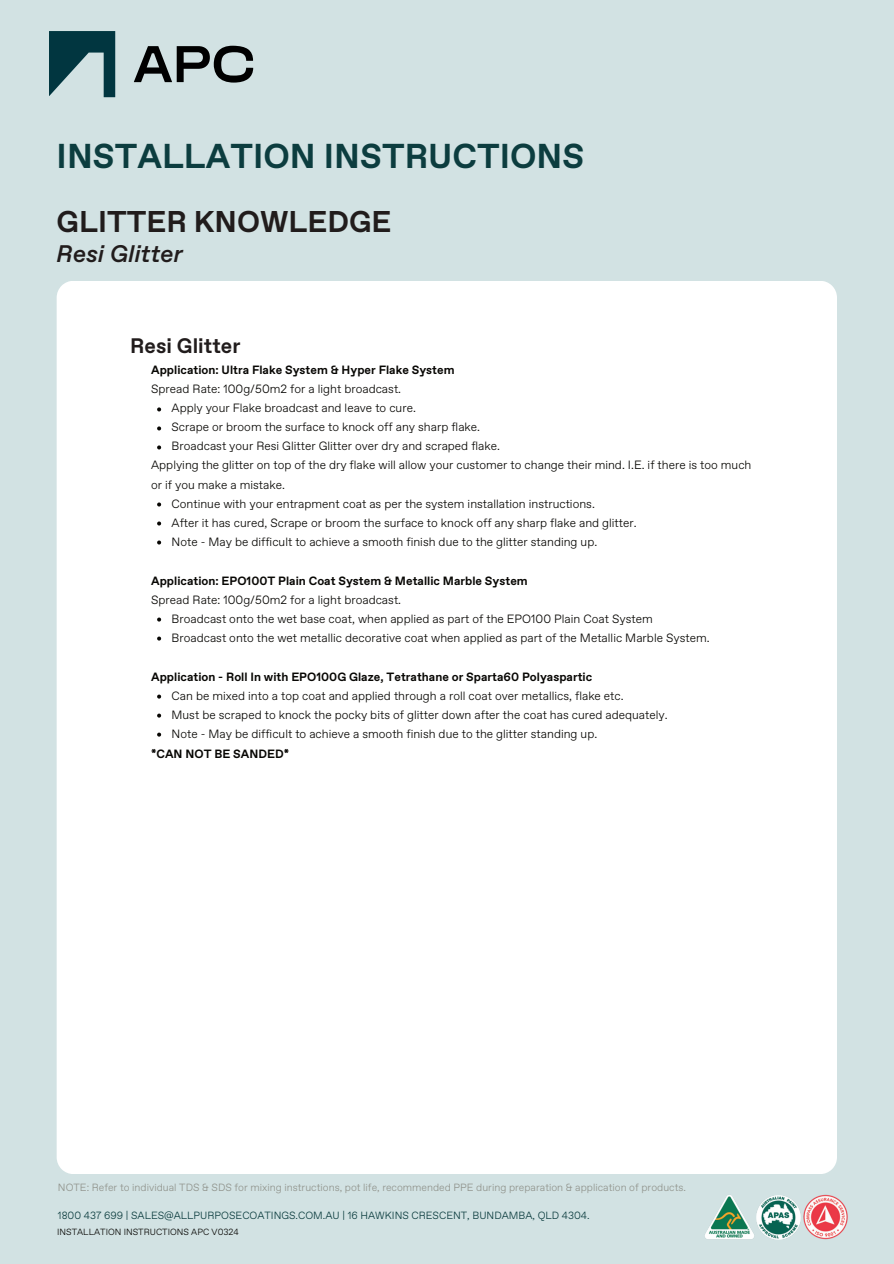
<style>
.page{position:relative;width:894px;height:1264px;background:#fff}
.page>*{position:absolute;margin:0;border:0;box-sizing:border-box;transform-origin:0 0}
.t1{font:700 34.5px "ABC Favorit";color:#0c3d3f}
.t2{font:700 30px "ABC Favorit";color:#211c1c}
.t3{font:italic 500 24px "ABC Favorit";color:#211c1c}
.t4{font:700 21px "ABC Favorit";color:#211c1c}
.t5{font:300 12px/19px "ABC Favorit";color:#080704}
.t6{font:700 12px "ABC Favorit";color:#080704}
.t7{font:300 10.5px "ABC Favorit";color:#90938c}
.t8{font:300 10.5px "ABC Favorit";color:#0c3d3f}
.t9{font:300 9px "ABC Favorit";color:#080704}
</style>
<div class="page">
<div style="left:0;top:0;width:893px;height:1263px;background:#d2e2e3"></div>
<div style="left:57px;top:281px;width:779px;height:892px;background:#fff"></div>
<svg style="left:49px;top:31px;width:66px;height:66px"></svg>
<svg style="left:134px;top:46px;width:119px;height:37px"></svg>
<svg style="left:157px;top:407px;width:4px;height:4px"></svg>
<svg style="left:157px;top:426px;width:4px;height:4px"></svg>
<svg style="left:157px;top:445px;width:4px;height:4px"></svg>
<svg style="left:157px;top:502px;width:4px;height:4px"></svg>
<svg style="left:157px;top:521px;width:4px;height:4px"></svg>
<svg style="left:157px;top:540px;width:4px;height:4px"></svg>
<svg style="left:157px;top:617px;width:4px;height:4px"></svg>
<svg style="left:157px;top:636px;width:4px;height:4px"></svg>
<svg style="left:157px;top:694px;width:4px;height:4px"></svg>
<svg style="left:157px;top:713px;width:4px;height:4px"></svg>
<svg style="left:157px;top:732px;width:4px;height:4px"></svg>
<img style="left:803px;top:1194px;width:45px;height:45px">
<img style="left:763px;top:1195px;width:37px;height:43px">
<img style="left:705px;top:1195px;width:58px;height:44px">
<h1 class="t1" style="left:57px;top:136px;width:529px">INSTALLATION INSTRUCTIONS</h1>
<h2 class="t2" style="left:57px;top:203px;width:336px">GLITTER KNOWLEDGE</h2>
<h3 class="t3" style="left:57px;top:239px;width:128px">Resi Glitter</h3>
<h3 class="t4" style="left:130px;top:333px;width:112px">Resi Glitter</h3>
<p class="t6" style="left:151px;top:363px;width:305px">Application: Ultra Flake System &amp; Hyper Flake System</p>
<p class="t5" style="left:151px;top:380px;width:251px">Spread Rate: 100g/50m2 for a light broadcast.</p>
<p class="t5" style="left:171px;top:399px;width:246px">Apply your Flake broadcast and leave to cure.</p>
<p class="t5" style="left:171px;top:418px;width:310px">Scrape or broom the surface to knock off any sharp flake.</p>
<p class="t5" style="left:171px;top:437px;width:330px">Broadcast your Resi Glitter Glitter over dry and scraped flake.</p>
<p class="t5" style="left:151px;top:456px;width:601px">Applying the glitter on top of the dry flake will allow your customer to change their mind. I.E. if there is too much</p>
<p class="t5" style="left:151px;top:475px;width:135px">or if you make a mistake.</p>
<p class="t5" style="left:171px;top:494px;width:425px">Continue with your entrapment coat as per the system installation instructions.</p>
<p class="t5" style="left:171px;top:513px;width:466px">After it has cured, Scrape or broom the surface to knock off any sharp flake and glitter.</p>
<p class="t5" style="left:171px;top:532px;width:427px">Note - May be difficult to achieve a smooth finish due to the glitter standing up.</p>
<p class="t6" style="left:151px;top:573px;width:378px">Application: EPO100T Plain Coat System &amp; Metallic Marble System</p>
<p class="t5" style="left:171px;top:590px;width:539px;text-indent:-20px">Spread Rate: 100g/50m2 for a light broadcast.<br>Broadcast onto the wet base coat, when applied as part of the EPO100 Plain Coat System<br>Broadcast onto the wet metallic decorative coat when applied as part of the Metallic Marble System.</p>
<p class="t6" style="left:151px;top:669px;width:442px">Application - Roll In with EPO100G Glaze, Tetrathane or Sparta60 Polyaspartic</p>
<p class="t5" style="left:171px;top:686px;width:497px">Can be mixed into a top coat and applied through a roll coat over metallics, flake etc.<br>Must be scraped to knock the pocky bits of glitter down after the coat has cured adequately.<br>Note - May be difficult to achieve a smooth finish due to the glitter standing up.</p>
<p class="t6" style="left:151px;top:746px;width:139px">*CAN NOT BE SANDED*</p>
<p class="t7" style="left:58px;top:1181px;width:629px">NOTE: Refer to individual TDS &amp; SDS for mixing instructions, pot life, recommended PPE during preparation &amp; application of products.</p>
<p class="t8" style="left:58px;top:1209px;width:533px">1800 437 699 | SALES@ALLPURPOSECOATINGS.COM.AU | 16 HAWKINS CRESCENT, BUNDAMBA, QLD 4304.</p>
<p class="t9" style="left:57px;top:1226px;width:183px">INSTALLATION INSTRUCTIONS APC V0324</p>
</div>
